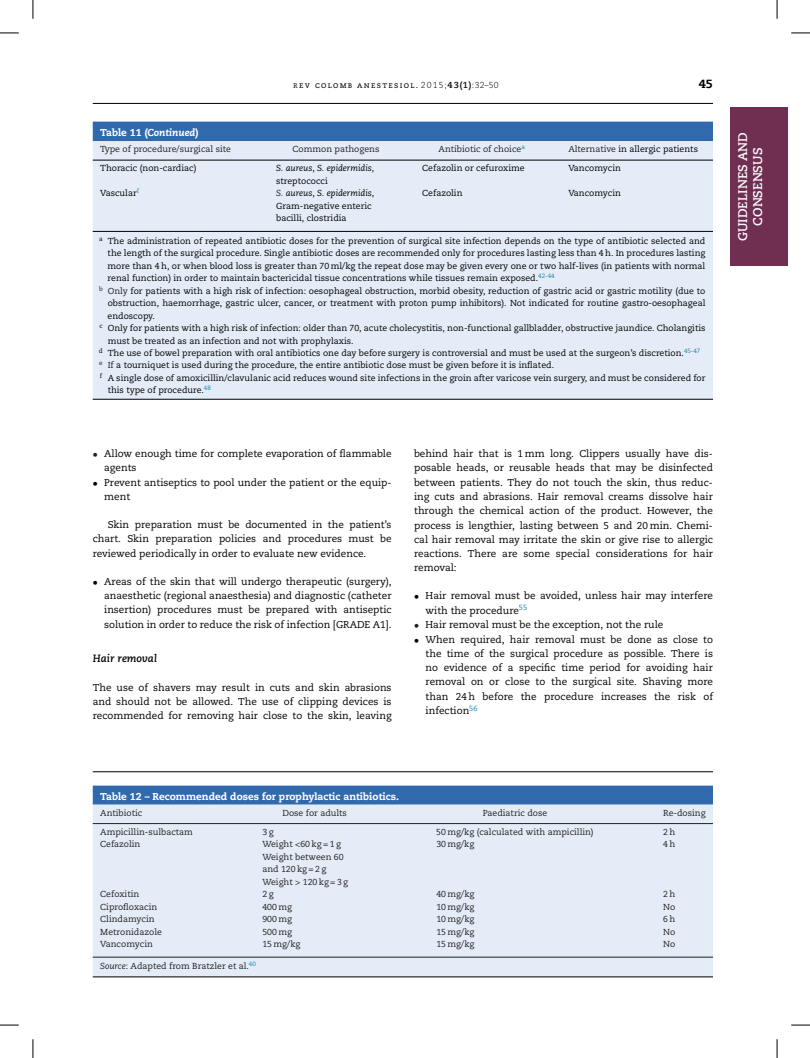
<style>
.page{position:relative;width:810px;height:1058px;background:#fff}
.page>*{position:absolute;margin:0;border:0;box-sizing:border-box;transform-origin:0 0}
.t1{font:700 12.5px/15px "Caecilia LT Std";color:#fff;text-align:center}
.t2{font:800 11.88px "Caecilia";color:#000}
.t3{font:italic 700 10.62px "Caecilia";color:#000}
.t4{font:10px/14.4px "Caecilia";color:#000;text-align:justify}
.t5{font:800 10px "Caecilia";color:#fff}
.t6{font:8.75px/12.5px "Caecilia";color:#000}
.t7{font:8.75px/12.5px "Caecilia";color:#231f20}
.t8{font:8.75px "Caecilia Roman SC";letter-spacing:.145em;color:#000}
.t9{font:italic 8.75px/12.5px "Caecilia";color:#000}
.s1{color:#231f20}
.s2{font-family:"Caecilia";font-weight:300}
.s3{font-family:"Caecilia";font-weight:700}
.s4{font-style:italic}
.s5{font-style:normal}
.s6{font-style:italic;color:#231f20}
.s7{font-family:"MTSY";color:#231f20}
.s8{font-family:"MTSY"}
</style>
<div class="page">
<div style="left:730px;top:107px;width:58px;height:159px;background:#702e51"></div>
<hr style="left:93px;top:103px;width:620px;height:1px;background:#000">
<div style="left:93px;top:122px;width:620px;height:19px;background:#306aad"></div>
<div style="left:93px;top:141px;width:620px;height:258px;background:#e4edf7"></div>
<hr style="left:93px;top:160px;width:620px;height:1px;background:#000">
<hr style="left:93px;top:231px;width:620px;height:1px;background:#000">
<hr style="left:93px;top:399px;width:620px;height:1px;background:#000">
<hr style="left:93px;top:772px;width:620px;height:1px;background:#000">
<div style="left:93px;top:786px;width:620px;height:19px;background:#306aad"></div>
<div style="left:93px;top:805px;width:620px;height:172px;background:#e4edf7"></div>
<hr style="left:93px;top:823px;width:620px;height:1px;background:#231f20">
<hr style="left:93px;top:957px;width:620px;height:1px;background:#231f20">
<hr style="left:93px;top:977px;width:620px;height:1px;background:#000">
<svg style="left:0;top:32px;width:19px;height:2px"></svg>
<svg style="left:791px;top:32px;width:19px;height:2px"></svg>
<svg style="left:0;top:1024px;width:19px;height:2px"></svg>
<svg style="left:791px;top:1024px;width:19px;height:2px"></svg>
<svg style="left:32px;top:0;width:2px;height:19px"></svg>
<svg style="left:32px;top:1039px;width:2px;height:19px"></svg>
<svg style="left:776px;top:0;width:2px;height:19px"></svg>
<svg style="left:776px;top:1039px;width:2px;height:19px"></svg>
<p class="t8" style="left:293px;top:80px;width:207px"><span class="s1">r</span>ev colomb anestesiol. <span class="s2">2015;</span><span class="s3">43(1)</span><span class="s2">:32–50</span></p>
<p class="t2" style="left:699px;top:77px;width:16px">45</p>
<p class="t5" style="left:100px;top:126px;width:100px">Table 11 (<span class="s4">Continued</span>)</p>
<p class="t7" style="left:100px;top:143px;width:132px">Type of procedure/surgical site</p>
<p class="t7" style="left:293px;top:143px;width:88px">Common pathogens</p>
<p class="t7" style="left:439px;top:143px;width:88px">Antibiotic of choice<sup>a</sup></p>
<p class="t6" style="left:568px;top:143px;width:131px"><span class="s1">Alternative</span> in allergic patients</p>
<p class="t6" style="left:100px;top:162px;width:98px">Thoracic (non-cardiac)</p>
<p class="t9" style="left:276px;top:162px;width:100px">S. aureus<span class="s5">,</span> S. epidermidis<span class="s5">, streptococci</span></p>
<p class="t6" style="left:422px;top:162px;width:104px">Cefazolin or cefuroxime</p>
<p class="t6" style="left:568px;top:162px;width:54px">Vancomycin</p>
<p class="t6" style="left:100px;top:187px;width:40px">Vascular<sup>f</sup></p>
<p class="t6" style="left:276px;top:187px;width:100px"><span class="s6">S.</span> <span class="s4">aureus</span>, <span class="s4">S. epidermidis</span>,<br>Gram-negative enteric bacilli, clostridia</p>
<p class="t6" style="left:422px;top:187px;width:42px">Cefazolin</p>
<p class="t6" style="left:568px;top:187px;width:54px">Vancomycin</p>
<p class="t6" style="left:99px;top:235px;width:608px"><sup>a</sup> The administration of repeated antibiotic doses for the prevention of surgical site infection depends on the type of antibiotic selected and</p>
<p class="t6" style="left:108px;top:247px;width:599px">the length of the surgical procedure. Single antibiotic doses are recommended only for procedures lasting less than 4 h. In procedures lasting</p>
<p class="t6" style="left:108px;top:260px;width:599px">more than 4 h, or when blood loss is greater than 70 ml/kg the repeat dose may be given every one or two half-lives (in patients with normal</p>
<p class="t6" style="left:108px;top:272px;width:448px">renal function) in order to maintain bactericidal tissue concentrations while tissues remain exposed.<sup>42-44</sup></p>
<p class="t6" style="left:99px;top:285px;width:608px"><sup>b</sup> <span class="s1">Only</span> for patients with a high risk of infection: oesophageal obstruction, morbid obesity, reduction of gastric acid or gastric motility (due to</p>
<p class="t6" style="left:108px;top:297px;width:599px">obstruction, haemorrhage, gastric ulcer, cancer, or treatment with proton pump inhibitors). Not indicated for routine gastro-oesophageal</p>
<p class="t6" style="left:108px;top:310px;width:49px">endoscopy.</p>
<p class="t6" style="left:99px;top:322px;width:607px"><sup>c</sup> Only for patients with a high risk of infection: older than 70, acute cholecystitis, non-functional gallbladder, obstructive jaundice. Cholangitis</p>
<p class="t6" style="left:108px;top:334px;width:247px">must be treated as an infection and not with prophylaxis.</p>
<p class="t6" style="left:99px;top:347px;width:603px"><sup>d</sup> The use of bowel preparation with oral antibiotics one day before surgery is controversial and must be used at the surgeon’s discretion.<sup>45-47</sup></p>
<p class="t6" style="left:99px;top:359px;width:456px"><sup>e</sup> <span class="s1">If</span> a tourniquet is used during the procedure, the entire antibiotic dose must be given before it is inflated.</p>
<p class="t6" style="left:100px;top:372px;width:607px"><sup>f</sup> A single dose of amoxicillin/clavulanic acid reduces wound site infections in the groin after varicose vein surgery, and must be considered for</p>
<p class="t6" style="left:108px;top:384px;width:105px">this type of procedure.<sup>48</sup></p>
<p class="t4" style="left:104px;top:446px;width:289px;text-indent:-11px"><span class="s7">•</span> Allow enough time for complete evaporation of flammable agents</p>
<p class="t4" style="left:104px;top:475px;width:289px;text-indent:-11px"><span class="s8">•</span> Prevent antiseptics to pool under the patient or the equip&shy;ment</p>
<p class="t4" style="left:93px;top:517px;width:300px;text-indent:15px">Skin preparation must be documented in the patient’s chart. Skin preparation policies and procedures must be reviewed periodically in order to evaluate new evidence.</p>
<p class="t4" style="left:104px;top:574px;width:289px;text-indent:-11px"><span class="s8">•</span> Areas of the skin that will undergo therapeutic (surgery), anaesthetic (regional anaesthesia) and diagnostic (catheter insertion) procedures must be prepared with antiseptic solution in order to reduce the risk of infection [GRADE A1].</p>
<p class="t3" style="left:93px;top:652px;width:66px">Hair removal</p>
<p class="t4" style="left:93px;top:680px;width:300px">The use of shavers may result in cuts and skin abrasions and should not be allowed. The use of clipping devices is recommended for removing hair close to the skin, leaving</p>
<p class="t4" style="left:414px;top:446px;width:300px">behind hair that is 1 mm long. Clippers usually have dis&shy;posable heads, or reusable heads that may be disinfected between patients. They do not touch the skin, thus reduc&shy;ing cuts and abrasions. Hair removal creams dissolve hair through the chemical action of the product. However, the process is lengthier, lasting between 5 and 20 min. Chemi&shy;cal hair removal may irritate the skin or give rise to allergic reactions. There are some special considerations for hair removal:</p>
<p class="t4" style="left:426px;top:589px;width:289px;text-indent:-11px"><span class="s8">•</span> Hair removal must be avoided, unless hair may interfere with the procedure<sup>55</sup></p>
<p class="t4" style="left:414px;top:618px;width:251px"><span class="s7">•</span> Hair removal must be the exception, not the rule</p>
<p class="t4" style="left:426px;top:632px;width:289px;text-indent:-11px"><span class="s8">•</span> When required, hair removal must be done as close to the time of the surgical procedure as possible. There is no evidence of a specific time period for avoiding hair removal on or close to the surgical site. Shaving more than 24 h before the procedure increases the risk of infection<sup>56</sup></p>
<h1 class="t1" style="left:735px;top:241px;width:111px;rotate:-90deg">GUIDELINES AND<br>CONSENSUS</h1>
<p class="t5" style="left:100px;top:790px;width:300px">Table 12 – Recommended doses for prophylactic antibiotics.</p>
<p class="t7" style="left:100px;top:807px;width:44px">Antibiotic</p>
<p class="t7" style="left:282px;top:807px;width:66px">Dose for adults</p>
<p class="t7" style="left:483px;top:807px;width:66px">Paediatric dose</p>
<p class="t7" style="left:663px;top:807px;width:44px">Re-dosing</p>
<p class="t7" style="left:100px;top:826px;width:94px">Ampicillin-sulbactam</p>
<p class="t7" style="left:262px;top:826px;width:13px">3g</p>
<p class="t7" style="left:436px;top:826px;width:159px">50 mg/kg (calculated with ampicillin)</p>
<p class="t7" style="left:663px;top:826px;width:14px">2h</p>
<p class="t7" style="left:100px;top:838px;width:42px">Cefazolin</p>
<p class="t7" style="left:262px;top:838px;width:87px">Weight &lt;60 kg = 1 g<br>Weight between 60 and 120kg=2g<br>Weight &gt; 120 kg = 3 g</p>
<p class="t7" style="left:436px;top:838px;width:39px">30 mg/kg</p>
<p class="t7" style="left:663px;top:838px;width:14px">4h</p>
<p class="t7" style="left:100px;top:888px;width:41px">Cefoxitin</p>
<p class="t7" style="left:262px;top:888px;width:13px">2g</p>
<p class="t7" style="left:436px;top:888px;width:39px">40 mg/kg</p>
<p class="t7" style="left:663px;top:888px;width:14px">2h</p>
<p class="t7" style="left:100px;top:901px;width:59px">Ciprofloxacin</p>
<p class="t7" style="left:262px;top:901px;width:31px">400 mg</p>
<p class="t7" style="left:436px;top:901px;width:39px">10 mg/kg</p>
<p class="t7" style="left:663px;top:901px;width:14px">No</p>
<p class="t7" style="left:100px;top:913px;width:56px">Clindamycin</p>
<p class="t7" style="left:262px;top:913px;width:31px">900 mg</p>
<p class="t7" style="left:436px;top:913px;width:39px">10 mg/kg</p>
<p class="t7" style="left:663px;top:913px;width:14px">6h</p>
<p class="t7" style="left:100px;top:925px;width:63px">Metronidazole</p>
<p class="t7" style="left:262px;top:925px;width:31px">500 mg</p>
<p class="t7" style="left:436px;top:925px;width:39px">15 mg/kg</p>
<p class="t7" style="left:663px;top:925px;width:14px">No</p>
<p class="t7" style="left:100px;top:938px;width:54px">Vancomycin</p>
<p class="t7" style="left:262px;top:938px;width:39px">15 mg/kg</p>
<p class="t7" style="left:436px;top:938px;width:39px">15 mg/kg</p>
<p class="t7" style="left:663px;top:938px;width:14px">No</p>
<p class="t7" style="left:100px;top:960px;width:157px"><span class="s4">Source</span>: Adapted from Bratzler et al.<sup>40</sup></p>
</div>
